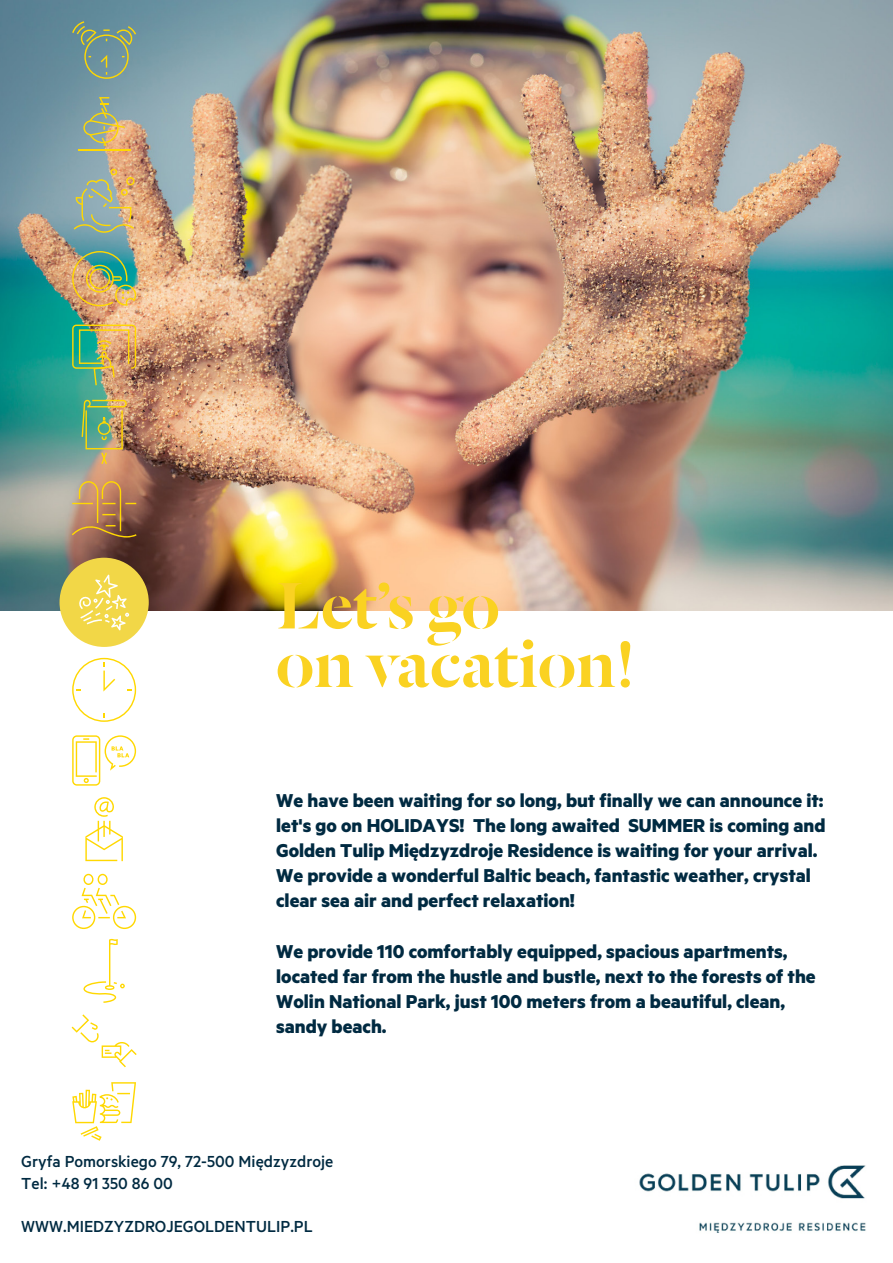
<style>
.page{position:relative;width:893px;height:1263px;background:#fff}
.page>*{position:absolute;margin:0;border:0;box-sizing:border-box;transform-origin:0 0}
.t1{font:500 72px/58.5px "Dala Floda";color:#fad222}
.t2{font:700 21px/25.2px "Metric";color:#002a41}
.t3{font:500 18px/21.6px "Metric";color:#002a41}
</style>
<div class="page">
<img style="left:0;top:0;width:893px;height:610px">
<img style="left:639px;top:1165px;width:227px;height:68px">
<svg style="left:72px;top:21px;width:64px;height:58px;background:#79988d"></svg>
<svg style="left:72px;top:735px;width:64px;height:51px"></svg>
<svg style="left:85px;top:797px;width:38px;height:64px"></svg>
<img style="left:72px;top:251px;width:64px;height:55px">
<svg style="left:74px;top:169px;width:61px;height:64px;background:#adaf94"></svg>
<img style="left:72px;top:325px;width:64px;height:60px">
<hr style="left:78px;top:149px;width:53px;height:1px;background:#ffd801">
<svg style="left:83px;top:97px;width:42px;height:49px;background:#a6ac8d"></svg>
<img style="left:82px;top:400px;width:45px;height:64px">
<svg style="left:72px;top:1082px;width:64px;height:59px"></svg>
<svg style="left:83px;top:938px;width:42px;height:65px"></svg>
<svg style="left:72px;top:1014px;width:65px;height:53px"></svg>
<svg style="left:72px;top:481px;width:65px;height:57px;background:#b28057"></svg>
<svg style="left:72px;top:874px;width:64px;height:55px"></svg>
<div style="left:60px;top:558px;width:89px;height:89px;background:#f2d747;border-radius:50%"></div>
<svg style="left:72px;top:658px;width:64px;height:64px"></svg>
<svg style="left:79px;top:575px;width:50px;height:55px"></svg>
<p class="t1" style="left:276px;top:574px;width:360px">Let’s go<br>on vacation!</p>
<p class="t2" style="left:276px;top:787px;width:551px">We have been waiting for so long, but finally we can announce it: let's go on HOLIDAYS! The long awaited SUMMER is coming and Golden Tulip Międzyzdroje Residence is waiting for your arrival.<br>We provide a wonderful Baltic beach, fantastic weather, crystal clear sea air and perfect relaxation!</p>
<p class="t2" style="left:276px;top:938px;width:541px">We provide 110 comfortably equipped, spacious apartments, located far from the hustle and bustle, next to the forests of the Wolin National Park, just 100 meters from a beautiful, clean, sandy beach.</p>
<p class="t3" style="left:21px;top:1151px;width:314px">Gryfa Pomorskiego 79, 72-500 Międzyzdroje<br>Tel: +48 91 350 86 00</p>
<p class="t3" style="left:21px;top:1215px;width:293px">WWW.MIEDZYZDROJEGOLDENTULIP.PL</p>
</div>
